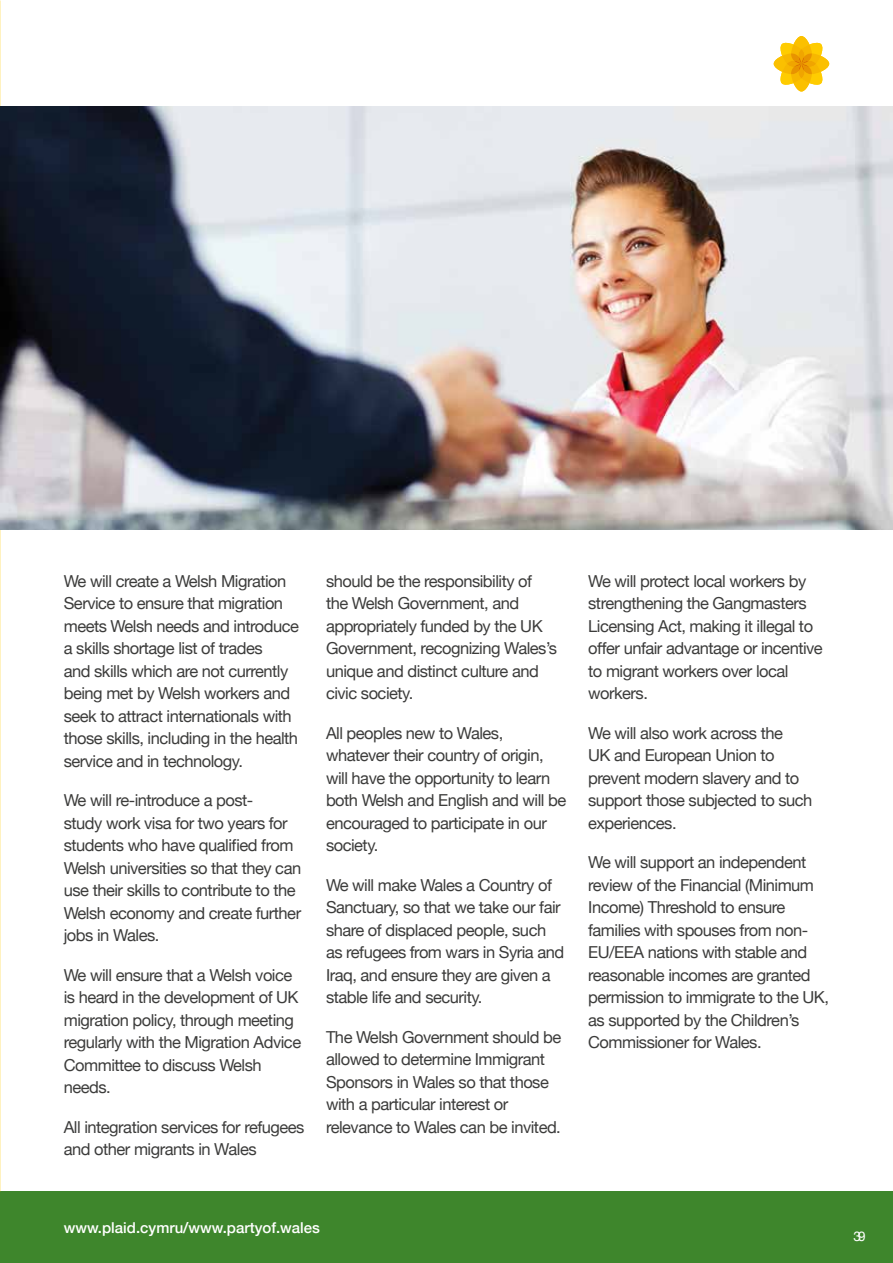
<style>
.page{position:relative;width:893px;height:1263px;background:#fff}
.page>*{position:absolute;margin:0;border:0;box-sizing:border-box;transform-origin:0 0}
.t1{font:16.5px/22.5px "Helvetica Neue";letter-spacing:-.03em;color:#3c3c3b}
.t2{font:500 15px "Helvetica Neue";color:#fff}
.t3{font:13.5px "Helvetica Neue";color:#fff}
</style>
<div class="page">
<div style="left:0;top:1191px;width:893px;height:72px;background:#3e862c"></div>
<svg style="left:774px;top:36px;width:55px;height:56px"></svg>
<img style="left:0;top:106px;width:893px;height:423px">
<p class="t1" style="left:64px;top:570px;width:237px">We will create a Welsh Migration<br>Service to ensure that migration meets Welsh needs and introduce a skills shortage list of trades<br>and skills which are not currently being met by Welsh workers and seek to attract internationals with those skills, including in the health service and in technology.</p>
<p class="t1" style="left:64px;top:790px;width:239px">We will re-introduce a post-<br>study work visa for two years for students who have qualified from<br>Welsh universities so that they can use their skills to contribute to the<br>Welsh economy and create further jobs in Wales.</p>
<p class="t1" style="left:64px;top:964px;width:239px">We will ensure that a Welsh voice is heard in the development of UK migration policy, through meeting regularly with the Migration Advice<br>Committee to discuss Welsh needs.</p>
<p class="t1" style="left:64px;top:1116px;width:242px">All integration services for refugees and other migrants in Wales</p>
<p class="t1" style="left:326px;top:570px;width:233px">should be the responsibility of the Welsh Government, and appropriately funded by the UK<br>Government, recognizing Wales’s unique and distinct culture and civic society.</p>
<p class="t1" style="left:326px;top:722px;width:242px">All peoples new to Wales, whatever their country of origin, will have the opportunity to learn both Welsh and English and will be encouraged to participate in our society.</p>
<p class="t1" style="left:326px;top:875px;width:240px">We will make Wales a Country of<br>Sanctuary, so that we take our fair share of displaced people, such as refugees from wars in Syria and<br>Iraq, and ensure they are given a stable life and security.</p>
<p class="t1" style="left:326px;top:1027px;width:237px">The Welsh Government should be allowed to determine Immigrant<br>Sponsors in Wales so that those with a particular interest or relevance to Wales can be invited.</p>
<p class="t1" style="left:588px;top:571px;width:236px">We will protect local workers by strengthening the Gangmasters<br>Licensing Act, making it illegal to offer unfair advantage or incentive to migrant workers over local workers.</p>
<p class="t1" style="left:588px;top:723px;width:226px">We will also work across the<br>UK and European Union to prevent modern slavery and to support those subjected to such experiences.</p>
<p class="t1" style="left:588px;top:852px;width:242px">We will support an independent review of the Financial (Minimum<br>Income) Threshold to ensure families with spouses from non-<br>EU/EEA nations with stable and reasonable incomes are granted permission to immigrate to the UK, as supported by the Children’s<br>Commissioner for Wales.</p>
<p class="t2" style="left:64px;top:1216px;width:258px">www.plaid.cymru/www.partyof.wales</p>
<p class="t3" style="left:853px;top:1226px;width:14px">39</p>
</div>
